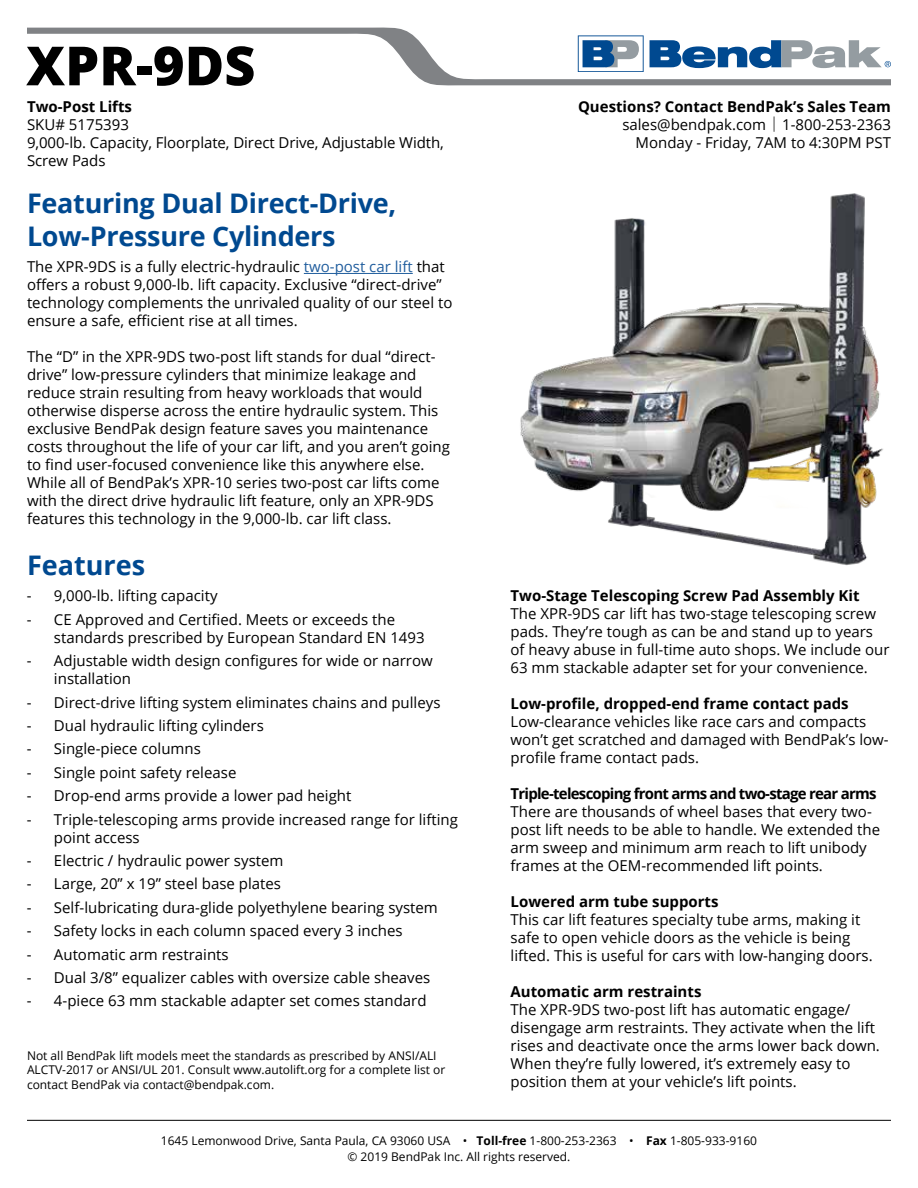
<style>
.page{position:relative;width:918px;height:1188px;background:#fff}
.page>*{position:absolute;margin:0;border:0;box-sizing:border-box;transform-origin:0 0}
.t1{font:800 54px "Open Sans";color:#000}
.t2{font:700 27px/32.4px "Open Sans";letter-spacing:-.01em;color:#004990}
.t3{font:15px/18px "Open Sans";color:#000}
.t4{font:700 15px "Open Sans";color:#000}
.t5{font:700 15px "Open Sans";letter-spacing:-.05em;color:#000}
.t6{font:12px/14.4px "Open Sans";color:#000}
.s1{color:#215e9e}
.s2{font-weight:700}
.s3{font-weight:300}
</style>
<div class="page">
<svg style="left:27px;top:27px;width:864px;height:58px"></svg>
<img style="left:520px;top:193px;width:363px;height:373px">
<hr style="left:304px;top:273px;width:109px;height:1px;background:#215e9e">
<hr style="left:27px;top:1120px;width:864px;height:1px;background:#000">
<svg style="left:650px;top:40px;width:241px;height:28px"></svg>
<svg style="left:578px;top:35px;width:66px;height:37px"></svg>
<h1 class="t1" style="left:26px;top:25px;width:231px">XPR-9DS</h1>
<p class="t4" style="left:27px;top:96px;width:107px">Two-Post Lifts</p>
<p class="t3" style="left:27px;top:115px;width:418px">SKU# 5175393<br>9,000-lb. Capacity, Floorplate, Direct Drive, Adjustable Width,<br>Screw Pads</p>
<h2 class="t2" style="left:27px;top:187px;width:371px">Featuring Dual Direct-Drive,<br>Low-Pressure Cylinders</h2>
<p class="t3" style="left:27px;top:258px;width:427px">The XPR-9DS is a fully electric-hydraulic <span class="s1">two-post car lift</span> that offers a robust 9,000-lb. lift capacity. Exclusive “direct-drive” technology complements the unrivaled quality of our steel to ensure a safe, efficient rise at all times.</p>
<p class="t3" style="left:27px;top:348px;width:424px">The “D” in the XPR-9DS two-post lift stands for dual “direct&shy;drive” low-pressure cylinders that minimize leakage and reduce strain resulting from heavy workloads that would otherwise disperse across the entire hydraulic system. This exclusive BendPak design feature saves you maintenance costs throughout the life of your car lift, and you aren’t going to find user-focused convenience like this anywhere else.<br>While all of BendPak’s XPR-10 series two-post car lifts come with the direct drive hydraulic lift feature, only an XPR-9DS features this technology in the 9,000-lb. car lift class.</p>
<h2 class="t2" style="left:27px;top:548px;width:120px">Features</h2>
<p class="t3" style="left:27px;top:587px;width:192px">- 9,000-lb. lifting capacity</p>
<p class="t3" style="left:54px;top:610px;width:372px;text-indent:-27px">- CE Approved and Certified. Meets or exceeds the standards prescribed by European Standard EN 1493</p>
<p class="t3" style="left:54px;top:651px;width:380px;text-indent:-27px">- Adjustable width design configures for wide or narrow installation</p>
<p class="t3" style="left:27px;top:693px;width:415px">- Direct-drive lifting system eliminates chains and pulleys</p>
<p class="t3" style="left:27px;top:716px;width:238px">- Dual hydraulic lifting cylinders</p>
<p class="t3" style="left:27px;top:740px;width:175px">- Single-piece columns</p>
<p class="t3" style="left:27px;top:763px;width:211px">- Single point safety release</p>
<p class="t3" style="left:27px;top:786px;width:326px">- Drop-end arms provide a lower pad height</p>
<p class="t3" style="left:54px;top:810px;width:405px;text-indent:-27px">- Triple-telescoping arms provide increased range for lifting point access</p>
<p class="t3" style="left:27px;top:851px;width:258px">- Electric / hydraulic power system</p>
<p class="t3" style="left:27px;top:875px;width:256px">- Large, 20” x 19” steel base plates</p>
<p class="t3" style="left:27px;top:898px;width:412px">- Self-lubricating dura-glide polyethylene bearing system</p>
<p class="t3" style="left:27px;top:921px;width:377px">- Safety locks in each column spaced every 3 inches</p>
<p class="t3" style="left:27px;top:945px;width:203px">- Automatic arm restraints</p>
<p class="t3" style="left:27px;top:968px;width:405px">- Dual 3/8” equalizer cables with oversize cable sheaves</p>
<p class="t3" style="left:27px;top:992px;width:401px">- 4-piece 63 mm stackable adapter set comes standard</p>
<p class="t6" style="left:27px;top:1048px;width:420px">Not all BendPak lift models meet the standards as prescribed by ANSI/ALI<br>ALCTV-2017 or ANSI/UL 201. Consult www.autolift.org for a complete list or contact BendPak via contact@bendpak.com.</p>
<p class="t3" style="left:578px;top:97px;width:315px;text-align:right"><span class="s2">Questions? Contact BendPak’s Sales Team </span>sales@bendpak.com <span class="s3">|</span> 1-800-253-2363<br>Monday - Friday, 7AM to 4:30PM PST</p>
<p class="t4" style="left:511px;top:585px;width:351px">Two-Stage Telescoping Screw Pad Assembly Kit</p>
<p class="t3" style="left:511px;top:605px;width:380px">The XPR-9DS car lift has two-stage telescoping screw pads. They’re tough as can be and stand up to years of heavy abuse in full-time auto shops. We include our 63 mm stackable adapter set for your convenience.</p>
<p class="t4" style="left:511px;top:693px;width:340px">Low-profile, dropped-end frame contact pads</p>
<p class="t3" style="left:511px;top:713px;width:380px">Low-clearance vehicles like race cars and compacts won’t get scratched and damaged with BendPak’s low&shy;profile frame contact pads.</p>
<p class="t5" style="left:511px;top:783px;width:368px">Triple-telescoping front arms and two-stage rear arms</p>
<p class="t3" style="left:511px;top:803px;width:371px">There are thousands of wheel bases that every two&shy;post lift needs to be able to handle. We extended the arm sweep and minimum arm reach to lift unibody frames at the OEM-recommended lift points.</p>
<p class="t4" style="left:511px;top:891px;width:210px">Lowered arm tube supports</p>
<p class="t3" style="left:511px;top:911px;width:364px">This car lift features specialty tube arms, making it safe to open vehicle doors as the vehicle is being lifted. This is useful for cars with low-hanging doors.</p>
<p class="t4" style="left:511px;top:981px;width:192px">Automatic arm restraints</p>
<p class="t3" style="left:511px;top:1001px;width:371px">The XPR-9DS two-post lift has automatic engage/ disengage arm restraints. They activate when the lift rises and deactivate once the arms lower back down.<br>When they’re fully lowered, it’s extremely easy to position them at your vehicle’s lift points.</p>
<p class="t6" style="left:161px;top:1134px;width:598px">1645 Lemonwood Drive, Santa Paula, CA 93060 USA • <span class="s2">Toll-free</span> 1-800-253-2363 • <span class="s2">Fax</span> 1-805-933-9160</p>
<p class="t6" style="left:348px;top:1149px;width:224px">© 2019 BendPak Inc. All rights reserved.</p>
</div>
